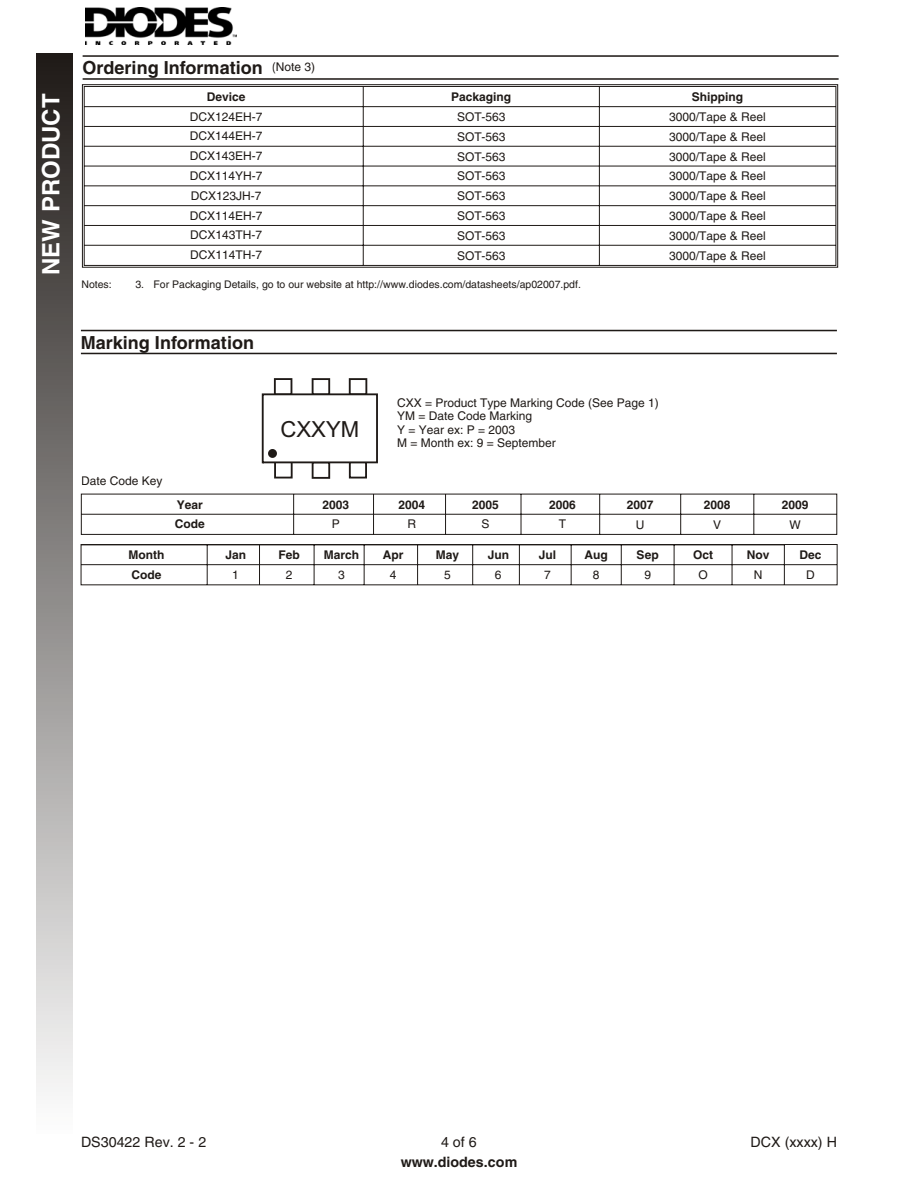
<style>
.page{position:relative;width:918px;height:1188px;background:#fff}
.page>*{position:absolute;margin:0;border:0;box-sizing:border-box;transform-origin:0 0}
.t1{font:700 24px "Helvetica";color:#fff}
.t2{font:22.2px "Arial";color:#1f1a17}
.t3{font:700 18px "Helvetica";color:#1f1a17}
.t4{font:14.25px "Helvetica";color:#1f1a17}
.t5{font:700 14.25px "Helvetica";color:#1f1a17}
.t6{font:12px/13.5px "Helvetica";color:#1f1a17}
.t7{font:700 12px "Helvetica";color:#1f1a17}
.t8{font:10.5px "Helvetica";color:#1f1a17}
</style>
<div class="page">
<div style="left:37px;top:54px;width:36px;height:1079px;background:linear-gradient(to bottom,#1f1a17,#fdfdfd)"></div>
<img style="left:86px;top:8px;width:151px;height:36px">
<svg style="left:82px;top:84px;width:756px;height:184px"></svg>
<hr style="left:83px;top:55px;width:756px;height:2px;background:#1f1a17">
<hr style="left:83px;top:78px;width:756px;height:2px;background:#1f1a17">
<svg style="left:80px;top:544px;width:758px;height:42px"></svg>
<svg style="left:81px;top:493px;width:757px;height:42px"></svg>
<svg style="left:261px;top:378px;width:117px;height:101px"></svg>
<div style="left:268px;top:449px;width:9px;height:9px;background:#1f1a17;border:2px solid #1f1a17;border-radius:50%"></div>
<hr style="left:81px;top:330px;width:756px;height:1px;background:#1f1a17">
<hr style="left:81px;top:353px;width:756px;height:1px;background:#1f1a17">
<h1 class="t1" style="left:42px;top:275px;width:183px;rotate:-90deg">NEW PRODUCT</h1>
<h3 class="t3" style="left:83px;top:61px;width:234px">Ordering Information <sup>(Note</sup> <sup>3)</sup></h3>
<p class="t7" style="left:207px;top:92px;width:40px">Device</p>
<p class="t7" style="left:451px;top:93px;width:61px">Packaging</p>
<p class="t7" style="left:692px;top:93px;width:53px">Shipping</p>
<p class="t6" style="left:190px;top:111px;width:74px">DCX124EH-7</p>
<p class="t6" style="left:457px;top:111px;width:50px">SOT-563</p>
<p class="t6" style="left:669px;top:111px;width:98px">3000/Tape &amp; Reel</p>
<p class="t6" style="left:190px;top:131px;width:74px">DCX144EH-7</p>
<p class="t6" style="left:457px;top:131px;width:50px">SOT-563</p>
<p class="t6" style="left:669px;top:131px;width:98px">3000/Tape &amp; Reel</p>
<p class="t6" style="left:190px;top:150px;width:74px">DCX143EH-7</p>
<p class="t6" style="left:457px;top:151px;width:50px">SOT-563</p>
<p class="t6" style="left:669px;top:151px;width:98px">3000/Tape &amp; Reel</p>
<p class="t6" style="left:190px;top:170px;width:74px">DCX114YH-7</p>
<p class="t6" style="left:457px;top:171px;width:50px">SOT-563</p>
<p class="t6" style="left:669px;top:171px;width:98px">3000/Tape &amp; Reel</p>
<p class="t6" style="left:191px;top:190px;width:72px">DCX123JH-7</p>
<p class="t6" style="left:457px;top:190px;width:50px">SOT-563</p>
<p class="t6" style="left:669px;top:190px;width:98px">3000/Tape &amp; Reel</p>
<p class="t6" style="left:190px;top:210px;width:74px">DCX114EH-7</p>
<p class="t6" style="left:457px;top:210px;width:50px">SOT-563</p>
<p class="t6" style="left:669px;top:210px;width:98px">3000/Tape &amp; Reel</p>
<p class="t6" style="left:190px;top:230px;width:74px">DCX143TH-7</p>
<p class="t6" style="left:457px;top:230px;width:50px">SOT-563</p>
<p class="t6" style="left:669px;top:230px;width:98px">3000/Tape &amp; Reel</p>
<p class="t6" style="left:190px;top:249px;width:74px">DCX114TH-7</p>
<p class="t6" style="left:457px;top:250px;width:50px">SOT-563</p>
<p class="t6" style="left:669px;top:250px;width:98px">3000/Tape &amp; Reel</p>
<p class="t8" style="left:81px;top:280px;width:32px">Notes:</p>
<p class="t8" style="left:135px;top:280px;width:447px">3. For Packaging Details, go to our website at http://www.diodes.com/datasheets/ap02007.pdf.</p>
<h3 class="t3" style="left:81px;top:336px;width:175px">Marking Information</h3>
<p class="t6" style="left:81px;top:475px;width:83px">Date Code Key</p>
<h2 class="t2" style="left:280px;top:421px;width:80px">CXXYM</h2>
<p class="t6" style="left:397px;top:397px;width:263px">CXX = Product Type Marking Code (See Page 1)<br>YM = Date Code Marking<br>Y = Year ex: P = 2003<br>M = Month ex: 9 = September</p>
<p class="t7" style="left:177px;top:500px;width:28px">Year</p>
<p class="t7" style="left:322px;top:500px;width:28px">2003</p>
<p class="t7" style="left:398px;top:500px;width:28px">2004</p>
<p class="t7" style="left:472px;top:500px;width:28px">2005</p>
<p class="t7" style="left:549px;top:500px;width:28px">2006</p>
<p class="t7" style="left:627px;top:500px;width:28px">2007</p>
<p class="t7" style="left:704px;top:500px;width:28px">2008</p>
<p class="t7" style="left:782px;top:500px;width:28px">2009</p>
<p class="t7" style="left:175px;top:520px;width:31px">Code</p>
<p class="t6" style="left:332px;top:518px;width:10px">P</p>
<p class="t6" style="left:407px;top:518px;width:10px">R</p>
<p class="t6" style="left:482px;top:518px;width:10px">S</p>
<p class="t6" style="left:559px;top:518px;width:9px">T</p>
<p class="t6" style="left:636px;top:519px;width:10px">U</p>
<p class="t6" style="left:713px;top:519px;width:10px">V</p>
<p class="t6" style="left:789px;top:519px;width:13px">W</p>
<p class="t7" style="left:129px;top:550px;width:37px">Month</p>
<p class="t7" style="left:225px;top:550px;width:22px">Jan</p>
<p class="t7" style="left:278px;top:550px;width:23px">Feb</p>
<p class="t7" style="left:324px;top:550px;width:37px">March</p>
<p class="t7" style="left:383px;top:550px;width:22px">Apr</p>
<p class="t7" style="left:436px;top:550px;width:25px">May</p>
<p class="t7" style="left:488px;top:550px;width:23px">Jun</p>
<p class="t7" style="left:539px;top:550px;width:19px">Jul</p>
<p class="t7" style="left:585px;top:551px;width:25px">Aug</p>
<p class="t7" style="left:637px;top:551px;width:24px">Sep</p>
<p class="t7" style="left:693px;top:551px;width:21px">Oct</p>
<p class="t7" style="left:747px;top:551px;width:24px">Nov</p>
<p class="t7" style="left:800px;top:551px;width:24px">Dec</p>
<p class="t7" style="left:132px;top:570px;width:31px">Code</p>
<p class="t6" style="left:232px;top:569px;width:8px">1</p>
<p class="t6" style="left:286px;top:569px;width:8px">2</p>
<p class="t6" style="left:338px;top:569px;width:8px">3</p>
<p class="t6" style="left:390px;top:569px;width:8px">4</p>
<p class="t6" style="left:444px;top:569px;width:8px">5</p>
<p class="t6" style="left:495px;top:569px;width:8px">6</p>
<p class="t6" style="left:544px;top:569px;width:8px">7</p>
<p class="t6" style="left:593px;top:569px;width:8px">8</p>
<p class="t6" style="left:644px;top:569px;width:8px">9</p>
<p class="t6" style="left:698px;top:569px;width:11px">O</p>
<p class="t6" style="left:754px;top:569px;width:10px">N</p>
<p class="t6" style="left:806px;top:569px;width:10px">D</p>
<p class="t4" style="left:81px;top:1137px;width:127px">DS30422 Rev. 2 - 2</p>
<p class="t4" style="left:441px;top:1137px;width:37px">4 of 6</p>
<p class="t4" style="left:751px;top:1137px;width:88px">DCX (xxxx) H</p>
<p class="t5" style="left:401px;top:1157px;width:118px">www.diodes.com</p>
</div>
